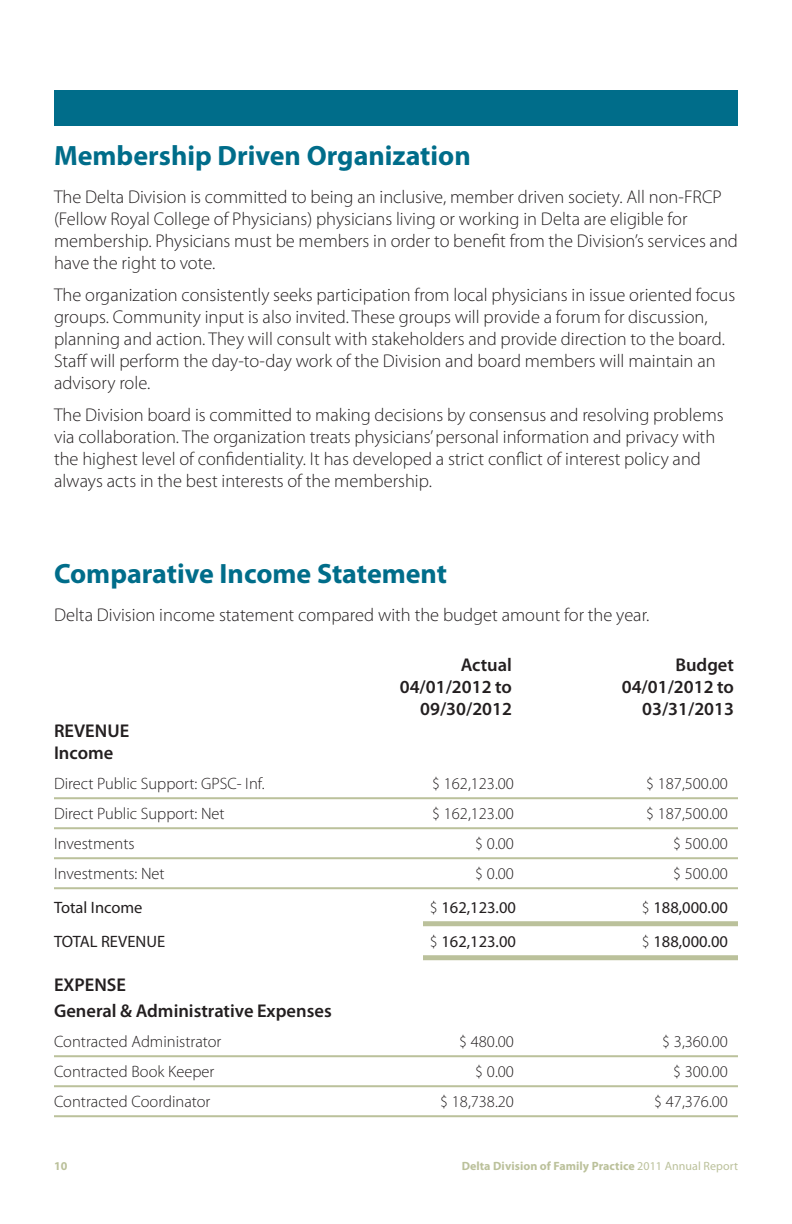
<style>
.page{position:relative;width:792px;height:1224px;background:#fff}
.page>*{position:absolute;margin:0;border:0;box-sizing:border-box;transform-origin:0 0}
.head_1_AR{font:700 28px "Myriad Pro";color:#006d8a}
.maintext_left_AR{font:300 18.4px/22px "Myriad Pro";color:#231f20}
.maintext_left_AR-2{font:600 18.4px "Myriad Pro";color:#231f20}
.tabletext_AR{font:300 16.4px "Myriad Pro";color:#231f20}
.Long_table_total{font:16.4px "Myriad Pro";color:#231f20}
.t1{font:700 12px "Myriad Pro";letter-spacing:.005em;color:#bbc19b}
.s1{font-weight:300}
.s2{font-weight:400}
</style>
<div class="page">
<hr style="left:54px;top:797px;width:684px;height:2px;background:#bbc19b">
<hr style="left:54px;top:827px;width:684px;height:2px;background:#bbc19b">
<hr style="left:54px;top:857px;width:684px;height:2px;background:#bbc19b">
<hr style="left:54px;top:887px;width:684px;height:2px;background:#bbc19b">
<div style="left:423px;top:921px;width:315px;height:5px;background:#bbc19b"></div>
<div style="left:423px;top:955px;width:315px;height:5px;background:#bbc19b"></div>
<hr style="left:54px;top:1055px;width:684px;height:2px;background:#bbc19b">
<hr style="left:54px;top:1085px;width:684px;height:2px;background:#bbc19b">
<hr style="left:54px;top:1115px;width:684px;height:2px;background:#bbc19b">
<div style="left:54px;top:90px;width:684px;height:36px;background:#006d8a"></div>
<p class="head_1_AR" style="left:54px;top:137px;width:418px">Membership Driven Organization</p>
<p class="maintext_left_AR" style="left:54px;top:186px;width:686px">The Delta Division is committed to being an inclusive, member driven society. All non-FRCP (Fellow Royal College of Physicians) physicians living or working in Delta are eligible for membership. Physicians must be members in order to benefit from the Division’s services and have the right to vote.</p>
<p class="maintext_left_AR" style="left:54px;top:284px;width:683px">The organization consistently seeks participation from local physicians in issue oriented focus groups. Community input is also invited. These groups will provide a forum for discussion, planning and action. They will consult with stakeholders and provide direction to the board.<br>Staff will perform the day-to-day work of the Division and board members will maintain an advisory role.</p>
<p class="maintext_left_AR" style="left:54px;top:404px;width:671px">The Division board is committed to making decisions by consensus and resolving problems via collaboration. The organization treats physicians’ personal information and privacy with the highest level of confidentiality. It has developed a strict conflict of interest policy and always acts in the best interests of the membership.</p>
<p class="head_1_AR" style="left:54px;top:555px;width:395px">Comparative Income Statement</p>
<p class="maintext_left_AR" style="left:54px;top:604px;width:597px">Delta Division income statement compared with the budget amount for the year.</p>
<p class="maintext_left_AR-2" style="left:461px;top:653px;width:53px">Actual</p>
<p class="maintext_left_AR-2" style="left:675px;top:653px;width:60px">Budget</p>
<p class="maintext_left_AR-2" style="left:400px;top:675px;width:114px">04/01/2012 to</p>
<p class="maintext_left_AR-2" style="left:622px;top:675px;width:114px">04/01/2012 to</p>
<p class="maintext_left_AR-2" style="left:420px;top:697px;width:93px">09/30/2012</p>
<p class="maintext_left_AR-2" style="left:642px;top:697px;width:93px">03/31/2013</p>
<p class="maintext_left_AR-2" style="left:54px;top:719px;width:77px">REVENUE</p>
<p class="maintext_left_AR-2" style="left:54px;top:741px;width:61px">Income</p>
<p class="tabletext_AR" style="left:54px;top:774px;width:212px">Direct Public Support: GPSC- Inf.</p>
<p class="tabletext_AR" style="left:432px;top:774px;width:83px">$ 162,123.00</p>
<p class="tabletext_AR" style="left:646px;top:774px;width:83px">$ 187,500.00</p>
<p class="tabletext_AR" style="left:54px;top:804px;width:172px">Direct Public Support: Net</p>
<p class="tabletext_AR" style="left:432px;top:804px;width:83px">$ 162,123.00</p>
<p class="tabletext_AR" style="left:646px;top:804px;width:83px">$ 187,500.00</p>
<p class="tabletext_AR" style="left:54px;top:834px;width:82px">Investments</p>
<p class="tabletext_AR" style="left:475px;top:834px;width:40px">$ 0.00</p>
<p class="tabletext_AR" style="left:673px;top:834px;width:56px">$ 500.00</p>
<p class="tabletext_AR" style="left:54px;top:864px;width:112px">Investments: Net</p>
<p class="tabletext_AR" style="left:475px;top:864px;width:40px">$ 0.00</p>
<p class="tabletext_AR" style="left:673px;top:864px;width:56px">$ 500.00</p>
<p class="Long_table_total" style="left:54px;top:898px;width:90px">Total Income</p>
<p class="Long_table_total" style="left:430px;top:898px;width:88px"><span class="s1">$</span> 162,123.00</p>
<p class="Long_table_total" style="left:642px;top:898px;width:88px"><span class="s1">$</span> 188,000.00</p>
<p class="Long_table_total" style="left:54px;top:932px;width:113px">TOTAL REVENUE</p>
<p class="Long_table_total" style="left:430px;top:932px;width:88px"><span class="s1">$</span> 162,123.00</p>
<p class="Long_table_total" style="left:642px;top:932px;width:88px"><span class="s1">$</span> 188,000.00</p>
<p class="maintext_left_AR-2" style="left:54px;top:973px;width:74px">EXPENSE</p>
<p class="maintext_left_AR-2" style="left:54px;top:999px;width:279px">General &amp; Administrative Expenses</p>
<p class="tabletext_AR" style="left:54px;top:1032px;width:169px">Contracted Administrator</p>
<p class="tabletext_AR" style="left:459px;top:1032px;width:56px">$ 480.00</p>
<p class="tabletext_AR" style="left:662px;top:1032px;width:67px">$ 3,360.00</p>
<p class="tabletext_AR" style="left:54px;top:1062px;width:162px">Contracted Book Keeper</p>
<p class="tabletext_AR" style="left:475px;top:1062px;width:40px">$ 0.00</p>
<p class="tabletext_AR" style="left:673px;top:1062px;width:56px">$ 300.00</p>
<p class="tabletext_AR" style="left:54px;top:1092px;width:158px">Contracted Coordinator</p>
<p class="tabletext_AR" style="left:440px;top:1092px;width:75px">$ 18,738.20</p>
<p class="tabletext_AR" style="left:654px;top:1092px;width:75px">$ 47,376.00</p>
<p class="t1" style="left:54px;top:1158px;width:15px">10</p>
<p class="t1" style="left:462px;top:1158px;width:278px">Delta Division of Family Practice <span class="s2">2011 Annual Report</span></p>
</div>
